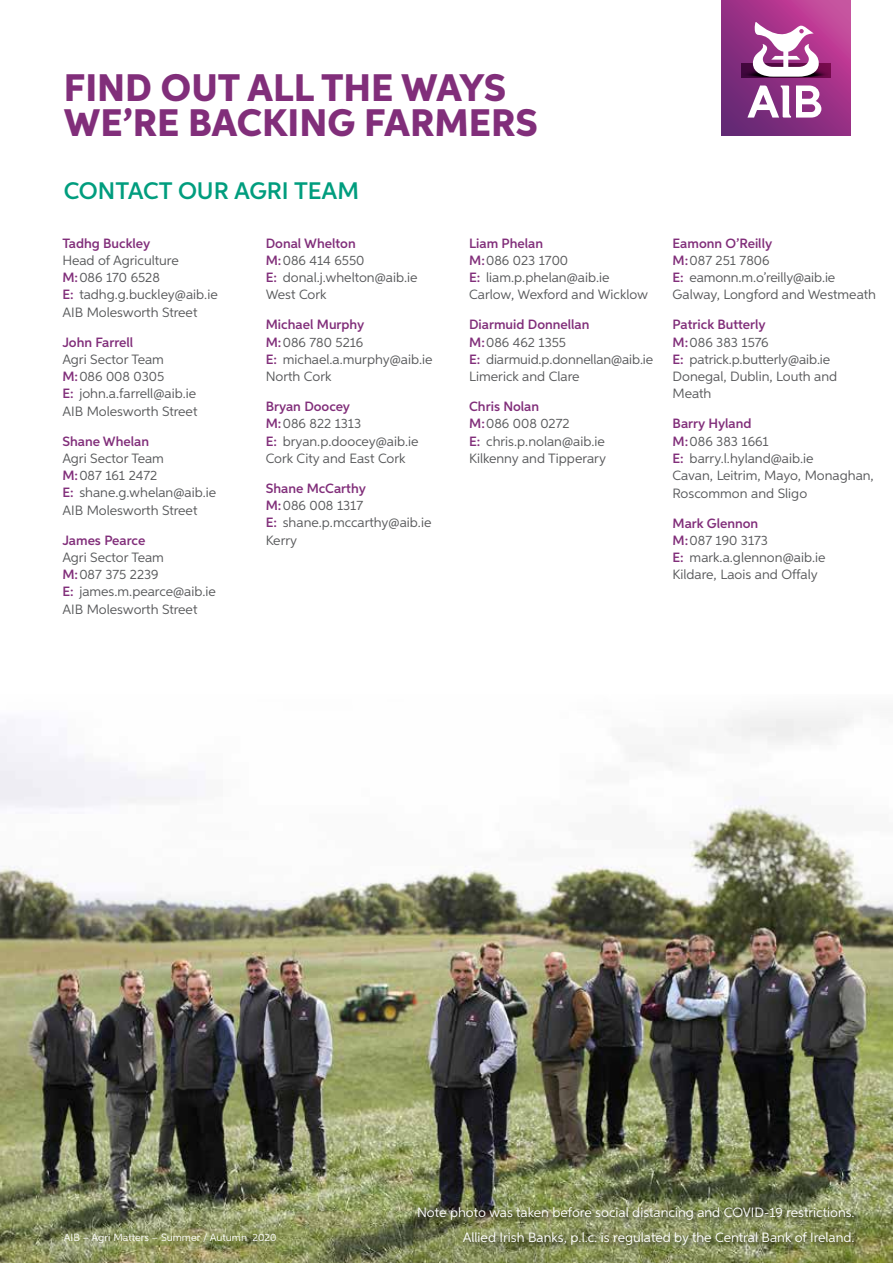
<style>
.page{position:relative;width:893px;height:1263px;background:#fff}
.page>*{position:absolute;margin:0;border:0;box-sizing:border-box;transform-origin:0 0}
.t1{font:800 38.55px/34.8px "Aspira";color:#812e7a}
.t2{font:600 24px "Aspira";color:#009d7e}
.t3{font:13.5px/17.2px "Aspira";color:#58595b}
.t4{font:13.5px "Aspira";color:#fff}
.t5{font:600 13.5px "Aspira";color:#812e7a}
.t6{font:10.5px "Aspira";color:#fff}
.s1{font-weight:600;color:#812e7a}
</style>
<div class="page">
<svg style="left:721px;top:0;width:129px;height:135px;background:#963385"></svg>
<svg style="left:741px;top:22px;width:89px;height:55px"></svg>
<svg style="left:747px;top:86px;width:74px;height:32px"></svg>
<img style="left:0;top:713px;width:893px;height:550px">
<div style="left:462px;top:1230px;width:399px;height:22px;background:#000;opacity:.75"></div>
<div style="left:417px;top:1205px;width:443px;height:21px;background:#000;opacity:.75"></div>
<h1 class="t1" style="left:64px;top:71px;width:475px">FIND OUT ALL THE WAYS<br>WE’RE BACKING FARMERS</h1>
<h2 class="t2" style="left:64px;top:176px;width:297px">CONTACT OUR AGRI TEAM</h2>
<p class="t5" style="left:62px;top:235px;width:89px">Tadhg Buckley</p>
<p class="t3" style="left:62px;top:251px;width:157px">Head of Agriculture<br><span class="s1">M:</span>086 170 6528<br><span class="s1">E:</span> tadhg.g.buckley@aib.ie<br>AIB Molesworth Street</p>
<p class="t5" style="left:62px;top:334px;width:72px">John Farrell</p>
<p class="t3" style="left:62px;top:350px;width:137px">Agri Sector Team<br><span class="s1">M:</span>086 008 0305<br><span class="s1">E:</span> john.a.farrell@aib.ie<br>AIB Molesworth Street</p>
<p class="t5" style="left:62px;top:433px;width:88px">Shane Whelan</p>
<p class="t3" style="left:62px;top:449px;width:155px">Agri Sector Team<br><span class="s1">M:</span>087 161 2472<br><span class="s1">E:</span> shane.g.whelan@aib.ie<br>AIB Molesworth Street</p>
<p class="t5" style="left:62px;top:532px;width:84px">James Pearce</p>
<p class="t3" style="left:62px;top:548px;width:155px">Agri Sector Team<br><span class="s1">M:</span>087 375 2239<br><span class="s1">E:</span> james.m.pearce@aib.ie<br>AIB Molesworth Street</p>
<p class="t3" style="left:266px;top:234px;width:153px"><span class="s1">Donal Whelton<br>M:</span>086 414 6550<br><span class="s1">E:</span> donal.j.whelton@aib.ie<br>West Cork</p>
<p class="t3" style="left:266px;top:316px;width:168px"><span class="s1">Michael Murphy<br>M:</span>086 780 5216<br><span class="s1">E:</span> michael.a.murphy@aib.ie<br>North Cork</p>
<p class="t3" style="left:266px;top:398px;width:154px"><span class="s1">Bryan Doocey<br>M:</span>086 822 1313<br><span class="s1">E:</span> bryan.p.doocey@aib.ie<br>Cork City and East Cork</p>
<p class="t3" style="left:266px;top:479px;width:167px"><span class="s1">Shane McCarthy<br>M:</span>086 008 1317<br><span class="s1">E:</span> shane.p.mccarthy@aib.ie<br>Kerry</p>
<p class="t3" style="left:469px;top:234px;width:181px"><span class="s1">Liam Phelan<br>M:</span>086 023 1700<br><span class="s1">E:</span> liam.p.phelan@aib.ie<br>Carlow, Wexford and Wicklow</p>
<p class="t3" style="left:469px;top:316px;width:185px"><span class="s1">Diarmuid Donnellan<br>M:</span>086 462 1355<br><span class="s1">E:</span> diarmuid.p.donnellan@aib.ie<br>Limerick and Clare</p>
<p class="t3" style="left:469px;top:398px;width:138px"><span class="s1">Chris Nolan<br>M:</span>086 008 0272<br><span class="s1">E:</span> chris.p.nolan@aib.ie<br>Kilkenny and Tipperary</p>
<p class="t3" style="left:673px;top:234px;width:205px"><span class="s1">Eamonn O’Reilly<br>M:</span>087 251 7806<br><span class="s1">E:</span> eamonn.m.o’reilly@aib.ie<br>Galway, Longford and Westmeath</p>
<p class="t3" style="left:673px;top:316px;width:166px"><span class="s1">Patrick Butterly<br>M:</span>086 383 1576<br><span class="s1">E:</span> patrick.p.butterly@aib.ie<br>Donegal, Dublin, Louth and<br>Meath</p>
<p class="t3" style="left:673px;top:415px;width:203px"><span class="s1">Barry Hyland<br>M:</span>086 383 1661<br><span class="s1">E:</span> barry.l.hyland@aib.ie<br>Cavan, Leitrim, Mayo, Monaghan,<br>Roscommon and Sligo</p>
<p class="t3" style="left:673px;top:514px;width:154px"><span class="s1">Mark Glennon<br>M:</span>087 190 3173<br><span class="s1">E:</span> mark.a.glennon@aib.ie<br>Kildare, Laois and Offaly</p>
<p class="t4" style="left:417px;top:1204px;width:439px">Note photo was taken before social distancing and COVID-19 restrictions.</p>
<p class="t6" style="left:64px;top:1231px;width:214px">AIB – Agri Matters – Summer / Autumn 2020</p>
<p class="t4" style="left:463px;top:1229px;width:393px">Allied Irish Banks, p.l.c. is regulated by the Central Bank of Ireland.</p>
<p class="t4" style="left:795px;top:1233px;width:9px">3</p>
</div>
